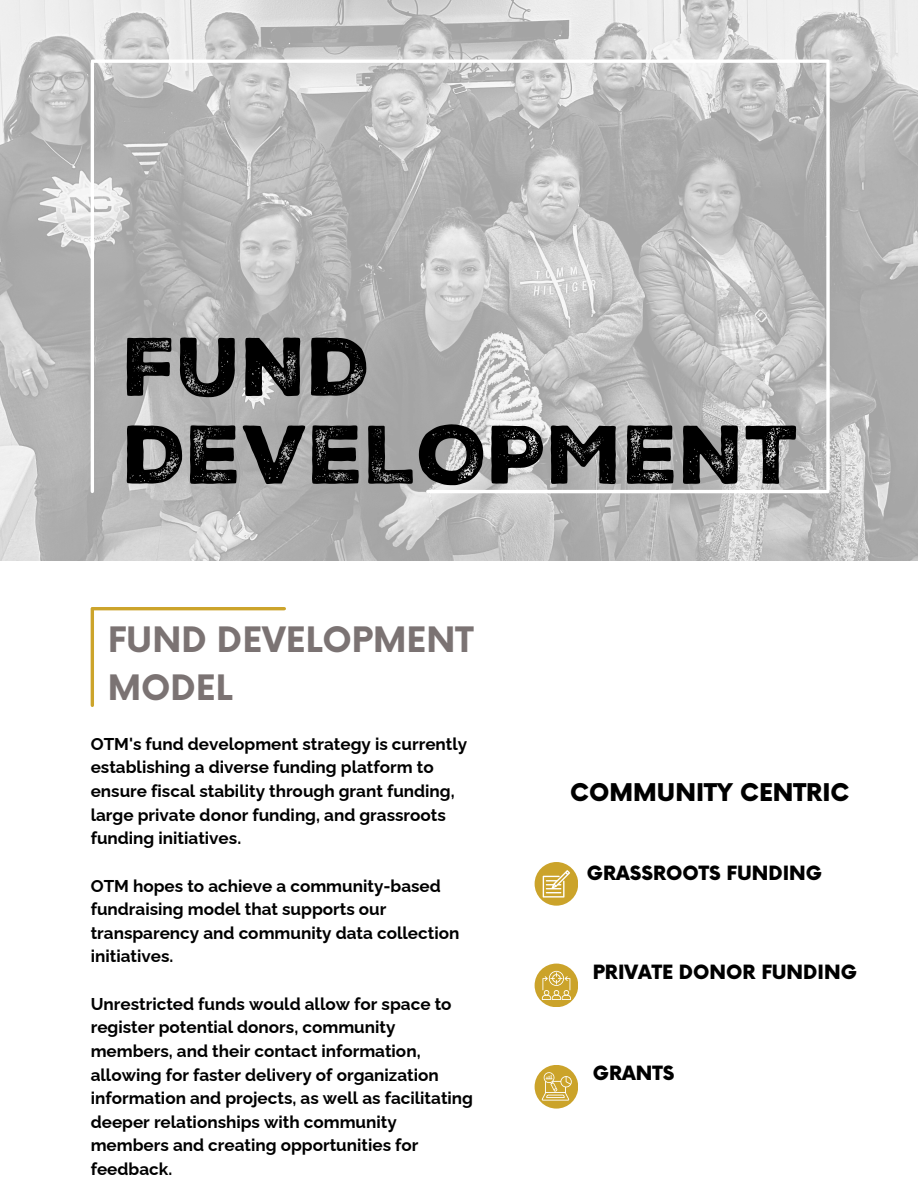
<style>
.page{position:relative;width:918px;height:1188px;background:#fff}
.page>*{position:absolute;margin:0;border:0;box-sizing:border-box;transform-origin:0 0}
.t1{font:80.1px/87.9px "Nexa Rust Sans Trial Black 2";color:#000}
.t2{font:700 34.2px/47.7px "Now";color:#7b7373}
.t3{font:900 23.85px "Now";color:#000}
.t4{font:900 19.2px "Now";color:#000}
.t5{font:700 17.1px/23.7px "Raleway";color:#000}
</style>
<div class="page">
<div style="left:535px;top:964px;width:43px;height:43px;background:#cba32a;border-radius:50%"></div>
<svg style="left:542px;top:971px;width:29px;height:29px"></svg>
<div style="left:535px;top:1065px;width:43px;height:44px;background:#cba32a;border-radius:50%"></div>
<svg style="left:542px;top:1072px;width:30px;height:29px"></svg>
<div style="left:535px;top:862px;width:43px;height:44px;background:#cba32a;border-radius:50%"></div>
<svg style="left:543px;top:870px;width:27px;height:28px"></svg>
<img style="left:0;top:0;width:918px;height:560px">
<hr style="left:92px;top:607px;width:192px;height:3px;background:#cca42b">
<hr style="left:91px;top:609px;width:3px;height:96px;background:#cca42b">
<hr style="left:92px;top:60px;width:736px;height:3px;background:#fff">
<hr style="left:428px;top:490px;width:400px;height:3px;background:#fff">
<hr style="left:91px;top:63px;width:3px;height:428px;background:#fff">
<svg style="left:826px;top:63px;width:4px;height:427px"></svg>
<p class="t1" style="left:124px;top:330px;width:679px">FUND<br>DEVELOPMENT</p>
<p class="t2" style="left:108px;top:618px;width:367px">FUND DEVELOPMENT<br>MODEL</p>
<h2 class="t5" style="left:91px;top:732px;width:378px">OTM's fund development strategy is currently establishing a diverse funding platform to ensure fiscal stability through grant funding, large private donor funding, and grassroots funding initiatives.</h2>
<h3 class="t5" style="left:91px;top:874px;width:370px">OTM hopes to achieve a community-based fundraising model that supports our transparency and community data collection initiatives.</h3>
<h4 class="t5" style="left:91px;top:992px;width:384px">Unrestricted funds would allow for space to register potential donors, community members, and their contact information, allowing for faster delivery of organization information and projects, as well as facilitating deeper relationships with community members and creating opportunities for feedback.</h4>
<p class="t3" style="left:570px;top:780px;width:281px">COMMUNITY CENTRIC</p>
<h1 class="t4" style="left:587px;top:863px;width:237px">GRASSROOTS FUNDING</h1>
<p class="t4" style="left:593px;top:962px;width:266px">PRIVATE DONOR FUNDING</p>
<h4 class="t4" style="left:593px;top:1063px;width:83px">GRANTS</h4>
</div>
